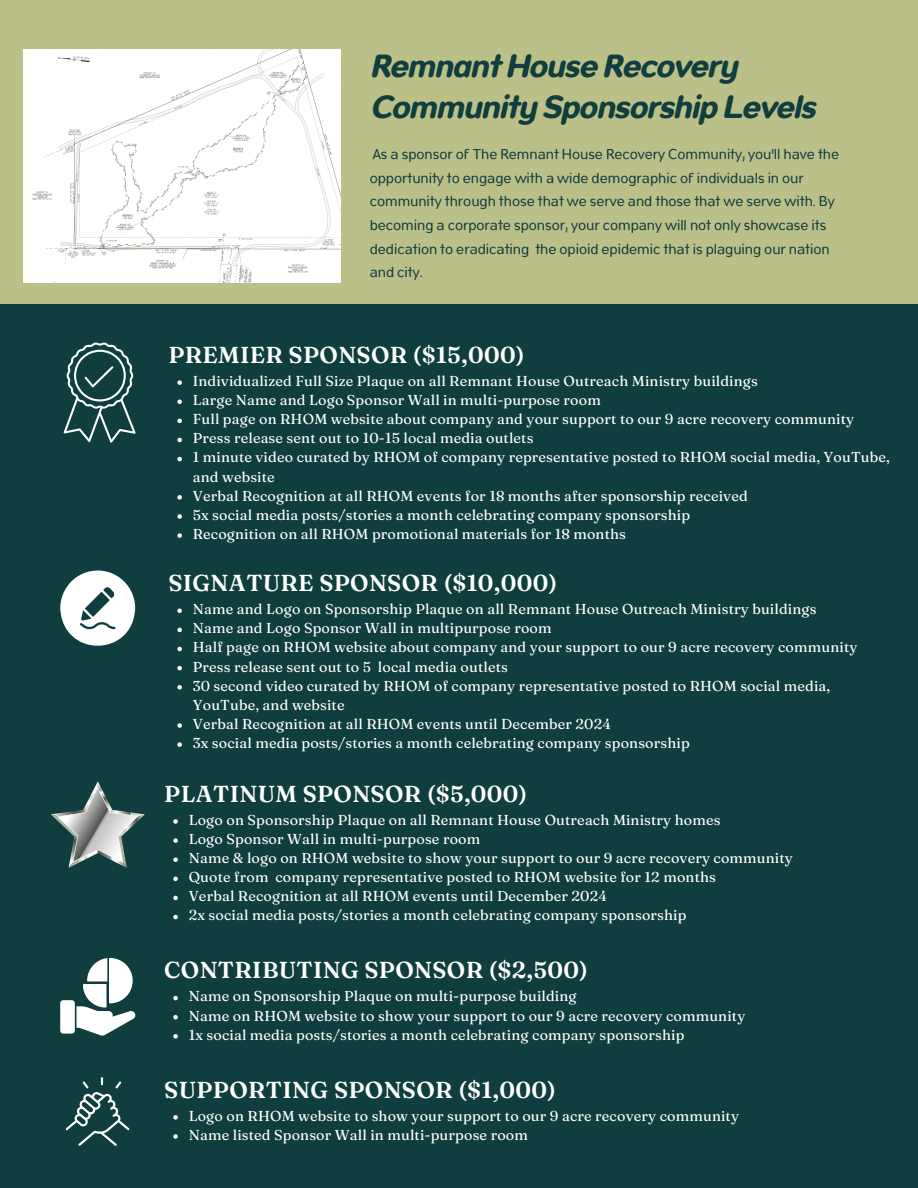
<style>
.page{position:relative;width:918px;height:1188px;background:#103d3e}
.page>*{position:absolute;margin:0;border:0;box-sizing:border-box;transform-origin:0 0}
.t1{font:italic 700 35.25px/41.7px "Opun";letter-spacing:-.04em;color:#103d3e}
.t2{font:600 23.1px "Fraunces 9 pt";letter-spacing:.015em;color:#fff}
.t3{font:15.6px/23.7px "Opun";color:#103d3e}
.t4{font:14.4px/19.2px "Fraunces 9 pt";letter-spacing:.01em;color:#fffffd}
.t5{font:14.4px/19.2px "Fraunces 9 pt";letter-spacing:.01em;color:#fff}
</style>
<div class="page">
<div style="left:0;top:0;width:918px;height:304px;background:#bbbf88"></div>
<img style="left:24px;top:50px;width:316px;height:233px">
<svg style="left:64px;top:342px;width:72px;height:101px"></svg>
<svg style="left:51px;top:781px;width:94px;height:87px"></svg>
<svg style="left:60px;top:571px;width:75px;height:75px"></svg>
<svg style="left:60px;top:958px;width:75px;height:78px"></svg>
<svg style="left:66px;top:1077px;width:63px;height:69px"></svg>
<svg style="left:177px;top:380px;width:5px;height:5px"></svg>
<svg style="left:177px;top:399px;width:5px;height:5px"></svg>
<svg style="left:177px;top:419px;width:5px;height:4px"></svg>
<svg style="left:177px;top:438px;width:5px;height:4px"></svg>
<svg style="left:177px;top:457px;width:5px;height:4px"></svg>
<svg style="left:177px;top:495px;width:5px;height:5px"></svg>
<svg style="left:177px;top:514px;width:5px;height:5px"></svg>
<svg style="left:177px;top:533px;width:5px;height:5px"></svg>
<svg style="left:177px;top:609px;width:5px;height:4px"></svg>
<svg style="left:177px;top:628px;width:5px;height:4px"></svg>
<svg style="left:177px;top:647px;width:5px;height:4px"></svg>
<svg style="left:177px;top:666px;width:5px;height:4px"></svg>
<svg style="left:177px;top:685px;width:5px;height:5px"></svg>
<svg style="left:177px;top:723px;width:5px;height:5px"></svg>
<svg style="left:177px;top:742px;width:5px;height:5px"></svg>
<svg style="left:173px;top:819px;width:5px;height:5px"></svg>
<svg style="left:173px;top:838px;width:5px;height:5px"></svg>
<svg style="left:173px;top:857px;width:5px;height:5px"></svg>
<svg style="left:173px;top:877px;width:5px;height:4px"></svg>
<svg style="left:173px;top:896px;width:5px;height:4px"></svg>
<svg style="left:173px;top:915px;width:5px;height:4px"></svg>
<svg style="left:173px;top:996px;width:5px;height:4px"></svg>
<svg style="left:173px;top:1015px;width:5px;height:4px"></svg>
<svg style="left:173px;top:1034px;width:5px;height:5px"></svg>
<svg style="left:173px;top:1115px;width:5px;height:5px"></svg>
<svg style="left:173px;top:1134px;width:5px;height:5px"></svg>
<p class="t1" style="left:370px;top:44px;width:448px">Remnant House Recovery<br>Community Sponsorship Levels</p>
<p class="t3" style="left:370px;top:142px;width:471px">As a sponsor of The Remnant House Recovery Community, you'll have the opportunity to engage with a wide demographic of individuals in our community through those that we serve and those that we serve with. By becoming a corporate sponsor, your company will not only showcase its dedication to eradicating the opioid epidemic that is plaguing our nation and city.</p>
<p class="t2" style="left:168px;top:340px;width:358px">PREMIER SPONSOR ($15,000)</p>
<p class="t5" style="left:193px;top:371px;width:567px">Individualized Full Size Plaque on all Remnant House Outreach Ministry buildings</p>
<p class="t5" style="left:193px;top:390px;width:410px">Large Name and Logo Sponsor Wall in multi-purpose room</p>
<p class="t5" style="left:193px;top:409px;width:663px">Full page on RHOM website about company and your support to our 9 acre recovery community</p>
<p class="t5" style="left:193px;top:429px;width:342px">Press release sent out to 10-15 local media outlets</p>
<p class="t5" style="left:193px;top:448px;width:699px">1 minute video curated by RHOM of company representative posted to RHOM social media, YouTube, and website</p>
<p class="t5" style="left:193px;top:486px;width:557px">Verbal Recognition at all RHOM events for 18 months after sponsorship received</p>
<p class="t5" style="left:193px;top:505px;width:499px">5x social media posts/stories a month celebrating company sponsorship</p>
<p class="t5" style="left:193px;top:524px;width:435px">Recognition on all RHOM promotional materials for 18 months</p>
<p class="t2" style="left:168px;top:568px;width:390px">SIGNATURE SPONSOR ($10,000)</p>
<p class="t4" style="left:193px;top:599px;width:625px">Name and Logo on Sponsorship Plaque on all Remnant House Outreach Ministry buildings</p>
<p class="t4" style="left:193px;top:618px;width:360px">Name and Logo Sponsor Wall in multipurpose room</p>
<p class="t4" style="left:193px;top:638px;width:666px">Half page on RHOM website about company and your support to our 9 acre recovery community</p>
<p class="t4" style="left:193px;top:657px;width:317px">Press release sent out to 5 local media outlets</p>
<p class="t4" style="left:193px;top:676px;width:639px">30 second video curated by RHOM of company representative posted to RHOM social media,<br>YouTube, and website</p>
<p class="t4" style="left:193px;top:714px;width:420px">Verbal Recognition at all RHOM events until December 2024</p>
<p class="t4" style="left:193px;top:733px;width:499px">3x social media posts/stories a month celebrating company sponsorship</p>
<p class="t2" style="left:164px;top:779px;width:364px">PLATINUM SPONSOR ($5,000)</p>
<p class="t4" style="left:189px;top:810px;width:533px">Logo on Sponsorship Plaque on all Remnant House Outreach Ministry homes</p>
<p class="t4" style="left:189px;top:829px;width:293px">Logo Sponsor Wall in multi-purpose room</p>
<p class="t4" style="left:189px;top:848px;width:606px">Name &amp; logo on RHOM website to show your support to our 9 acre recovery community</p>
<p class="t4" style="left:189px;top:867px;width:529px">Quote from company representative posted to RHOM website for 12 months</p>
<p class="t4" style="left:189px;top:887px;width:420px">Verbal Recognition at all RHOM events until December 2024</p>
<p class="t4" style="left:189px;top:906px;width:499px">2x social media posts/stories a month celebrating company sponsorship</p>
<p class="t2" style="left:164px;top:956px;width:425px">CONTRIBUTING SPONSOR ($2,500)</p>
<p class="t4" style="left:189px;top:987px;width:389px">Name on Sponsorship Plaque on multi-purpose building</p>
<p class="t4" style="left:189px;top:1006px;width:558px">Name on RHOM website to show your support to our 9 acre recovery community</p>
<p class="t4" style="left:189px;top:1025px;width:497px">1x social media posts/stories a month celebrating company sponsorship</p>
<p class="t2" style="left:164px;top:1075px;width:393px">SUPPORTING SPONSOR ($1,000)</p>
<p class="t4" style="left:189px;top:1106px;width:552px">Logo on RHOM website to show your support to our 9 acre recovery community</p>
<p class="t4" style="left:189px;top:1125px;width:341px">Name listed Sponsor Wall in multi-purpose room</p>
</div>
